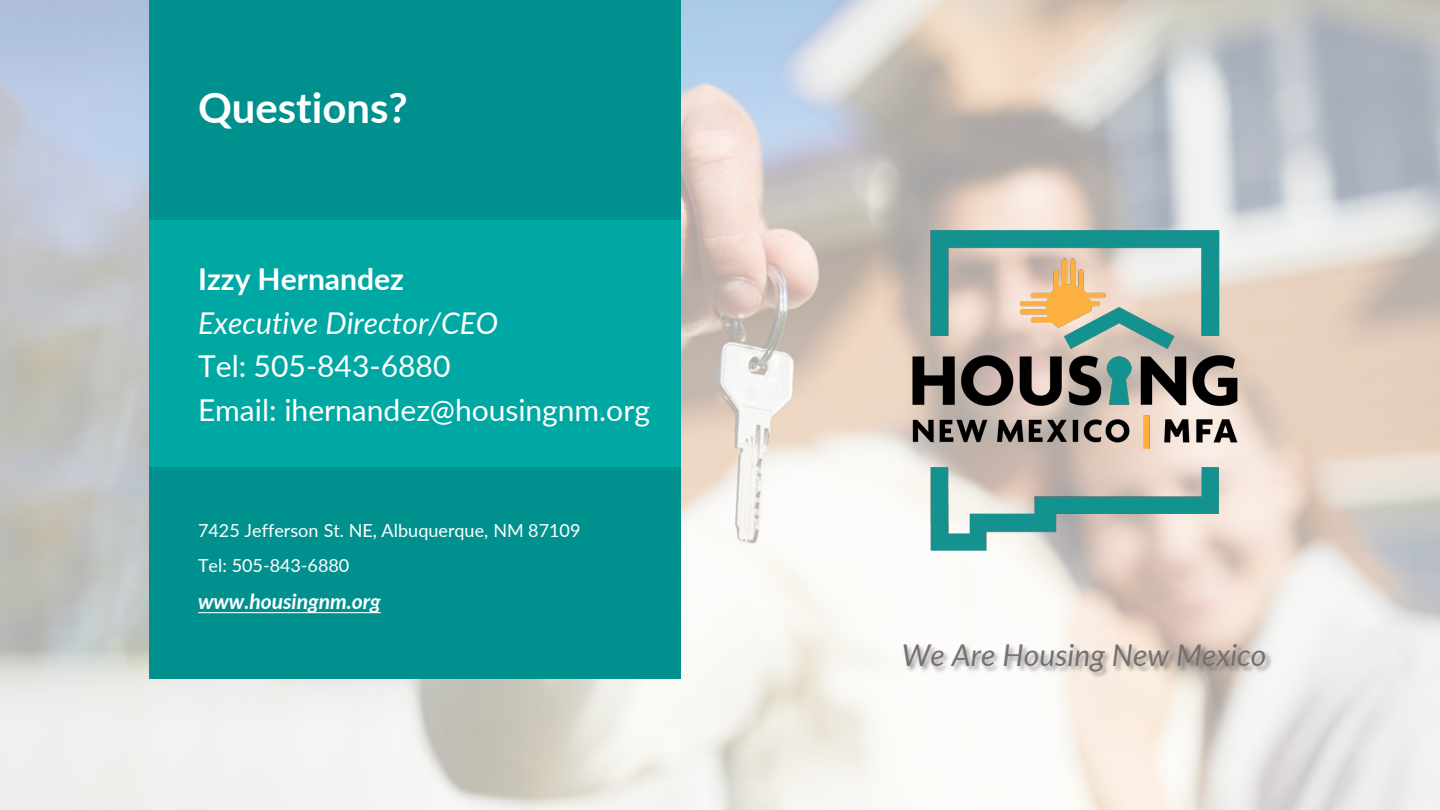
<style>
.page{position:relative;width:1440px;height:810px;background:#fff}
.page>*{position:absolute;margin:0;border:0;box-sizing:border-box;transform-origin:0 0}
.t1{font:700 42px "Lato";color:#fff}
.t2{font:30px "Lato";color:#fff}
.t3{font:italic 30px "Lato";color:#fff}
.t4{font:italic 30px "Lato";color:#767171}
.t5{font:700 30px "Lato";color:#fff}
.t6{font:italic 700 21px "Lato";color:#fff}
.t7{font:18px "Lato";color:#fff}
</style>
<div class="page">
<img style="left:0;top:0;width:1440px;height:810px">
<div style="left:149px;top:0;width:531px;height:678px;background:#00918f"></div>
<img style="left:860px;top:175px;width:431px;height:431px">
<div style="left:149px;top:220px;width:531px;height:247px;background:#00a8a4"></div>
<svg style="left:198px;top:612px;width:183px;height:1px"></svg>
<img style="left:881px;top:625px;width:413px;height:75px">
<p class="t1" style="left:198px;top:76px;width:211px">Questions?</p>
<p class="t5" style="left:198px;top:257px;width:208px">Izzy Hernandez</p>
<p class="t3" style="left:198px;top:301px;width:302px">Executive Director/CEO</p>
<p class="t2" style="left:198px;top:345px;width:254px">Tel: 505-843-6880</p>
<p class="t2" style="left:198px;top:389px;width:453px">Email: ihernandez@housingnm.org</p>
<p class="t7" style="left:198px;top:518px;width:384px">7425 Jefferson St. NE, Albuquerque, NM 87109</p>
<p class="t7" style="left:198px;top:552px;width:153px">Tel: 505-843-6880</p>
<p class="t6" style="left:198px;top:586px;width:184px">www.housingnm.org</p>
<p class="t4" style="left:902px;top:634px;width:366px">We Are Housing New Mexico</p>
</div>
